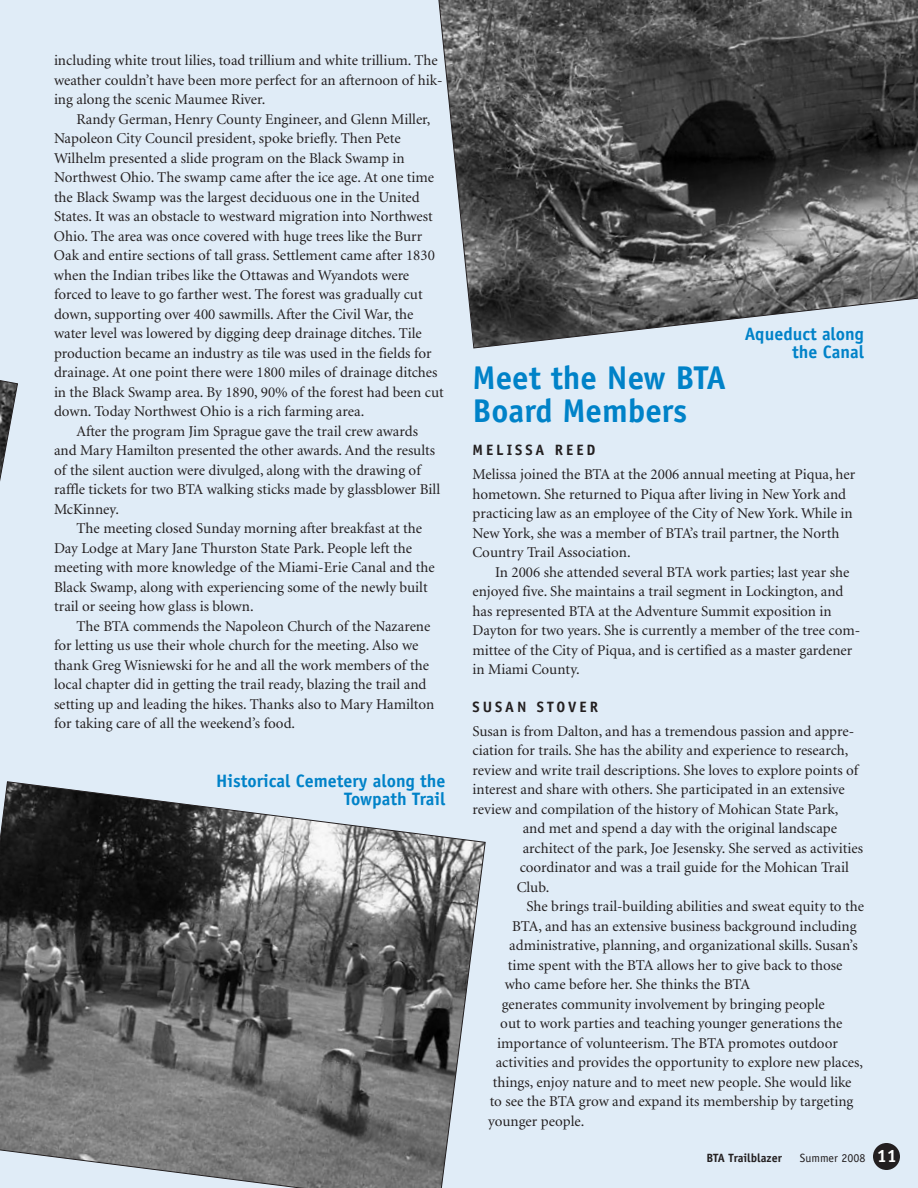
<style>
.page{position:relative;width:918px;height:1188px;background:#e0ecf7}
.page>*{position:absolute;margin:0;border:0;box-sizing:border-box;transform-origin:0 0}
.t1{font:700 33px/33px "Officina Sans";color:#0082c8}
.t2{font:700 18px/18px "Officina Sans";color:#0082c8;text-align:right}
.t3{font:15px/19.5px "Minion";color:#231f20}
.t4{font:700 15px "Officina Sans";letter-spacing:.2em;color:#231f20}
.t5{font:700 12px "Officina Sans";color:#231f20}
.t6{font:12px "Officina Sans";color:#231f20}
.s1{font-weight:700;font-size:18px;color:#fff}
</style>
<div class="page">
<div style="left:873px;top:1143px;width:27px;height:27px;background:#231f20;border-radius:50%"></div>
<svg style="left:438px;top:0;width:480px;height:349px;background:#606162"></svg>
<svg style="left:0;top:380px;width:18px;height:101px"></svg>
<svg style="left:0;top:781px;width:486px;height:407px"></svg>
<p class="t3" style="left:54px;top:51px;width:391px">including white trout lilies, toad trillium and white trillium. The weather couldn’t have been more perfect for an afternoon of hik&shy;ing along the scenic Maumee River.<br>Randy German, Henry County Engineer, and Glenn Miller, Napoleon City Council president, spoke briefly. Then Pete Wilhelm presented a slide program on the Black Swamp in Northwest Ohio. The swamp came after the ice age. At one time the Black Swamp was the largest deciduous one in the United States. It was an obstacle to westward migration into Northwest Ohio. The area was once covered with huge trees like the Burr Oak and entire sections of tall grass. Settlement came after 1830 when the Indian tribes like the Ottawas and Wyandots were forced to leave to go farther west. The forest was gradually cut down, supporting over 400 sawmills. After the Civil War, the water level was lowered by digging deep drainage ditches. Tile production became an industry as tile was used in the fields for drainage. At one point there were 1800 miles of drainage ditches in the Black Swamp area. By 1890, 90% of the forest had been cut down. Today Northwest Ohio is a rich farming area.<br>After the program Jim Sprague gave the trail crew awards and Mary Hamilton presented the other awards. And the results of the silent auction were divulged, along with the drawing of raffle tickets for two BTA walking sticks made by glassblower Bill McKinney.</p>
<p class="t3" style="left:54px;top:519px;width:382px;text-indent:22px">The meeting closed Sunday morning after breakfast at the Day Lodge at Mary Jane Thurston State Park. People left the meeting with more knowledge of the Miami-Erie Canal and the Black Swamp, along with experiencing some of the newly built trail or seeing how glass is blown.</p>
<p class="t3" style="left:54px;top:617px;width:382px;text-indent:22px">The BTA commends the Napoleon Church of the Nazarene for letting us use their whole church for the meeting. Also we thank Greg Wisniewski for he and all the work members of the local chapter did in getting the trail ready, blazing the trail and setting up and leading the hikes. Thanks also to Mary Hamilton for taking care of all the weekend’s food.</p>
<p class="t2" style="left:216px;top:772px;width:231px">Historical Cemetery along the<br>Towpath Trail</p>
<p class="t2" style="left:745px;top:324px;width:121px">Aqueduct along the Canal</p>
<h1 class="t1" style="left:472px;top:361px;width:255px">Meet the N ew BTA<br>Board Members</h1>
<p class="t4" style="left:472px;top:441px;width:123px">Meli ssa Reed</p>
<p class="t3" style="left:472px;top:465px;width:389px">Melissa joined the BTA at the 2006 annual meeting at Piqua, her hometown. She returned to Piqua after living in New York and practicing law as an employee of the City of New York. While in New York, she was a member of BTA’s trail partner, the North Country Trail Association.<br>In 2006 she attended several BTA work parties; last year she enjoyed five. She maintains a trail segment in Lockington, and has represented BTA at the Adventure Summit exposition in Dayton for two years. She is currently a member of the tree com&shy;mittee of the City of Piqua, and is certified as a master gardener in Miami County.</p>
<p class="t4" style="left:473px;top:697px;width:76px">Susan Stov</p>
<p class="t4" style="left:579px;top:697px;width:17px">er</p>
<p class="t3" style="left:472px;top:722px;width:387px">Susan is from Dalton, and has a tremendous passion and appre&shy;ciation for trails. She has the ability and experience to research, review and write trail descriptions. She loves to explore points of interest and share with others. She participated in an extensive review and compilation of the history of Mohican State Park,</p>
<p class="t3" style="left:523px;top:819px;width:316px">and met and spend a day with the original landscape</p>
<p class="t3" style="left:523px;top:839px;width:342px">architect of the park, Joe Jesensky. She served as activities</p>
<p class="t3" style="left:520px;top:858px;width:331px">coordinator and was a trail guide for the Mohican Trail</p>
<p class="t3" style="left:517px;top:878px;width:34px">Club.</p>
<p class="t3" style="left:515px;top:897px;width:350px">She brings trail-building abilities and sweat equity to the</p>
<p class="t3" style="left:512px;top:917px;width:346px">BTA, and has an extensive business background including</p>
<p class="t3" style="left:509px;top:936px;width:350px">administrative, planning, and organizational skills. Susan’s</p>
<p class="t3" style="left:508px;top:956px;width:336px">time spent with the BTA allows her to give back to those</p>
<p class="t3" style="left:505px;top:975px;width:247px">who came before her. She thinks the BTA</p>
<p class="t3" style="left:502px;top:995px;width:325px">generates community involvement by bringing people</p>
<p class="t3" style="left:500px;top:1014px;width:344px">out to work parties and teaching younger generations the</p>
<p class="t3" style="left:497px;top:1034px;width:342px">importance of volunteerism. The BTA promotes outdoor</p>
<p class="t3" style="left:496px;top:1053px;width:369px">activities and provides the opportunity to explore new places,</p>
<p class="t3" style="left:493px;top:1073px;width:360px">things, enjoy nature and to meet new people. She would like</p>
<p class="t3" style="left:490px;top:1092px;width:365px">to see the BTA grow and expand its membership by targeting</p>
<p class="t3" style="left:488px;top:1112px;width:98px">younger people.</p>
<p class="t5" style="left:707px;top:1151px;width:77px">BTA Trailblazer</p>
<p class="t6" style="left:800px;top:1151px;width:99px">Summer 2008 <span class="s1">11</span></p>
</div>
